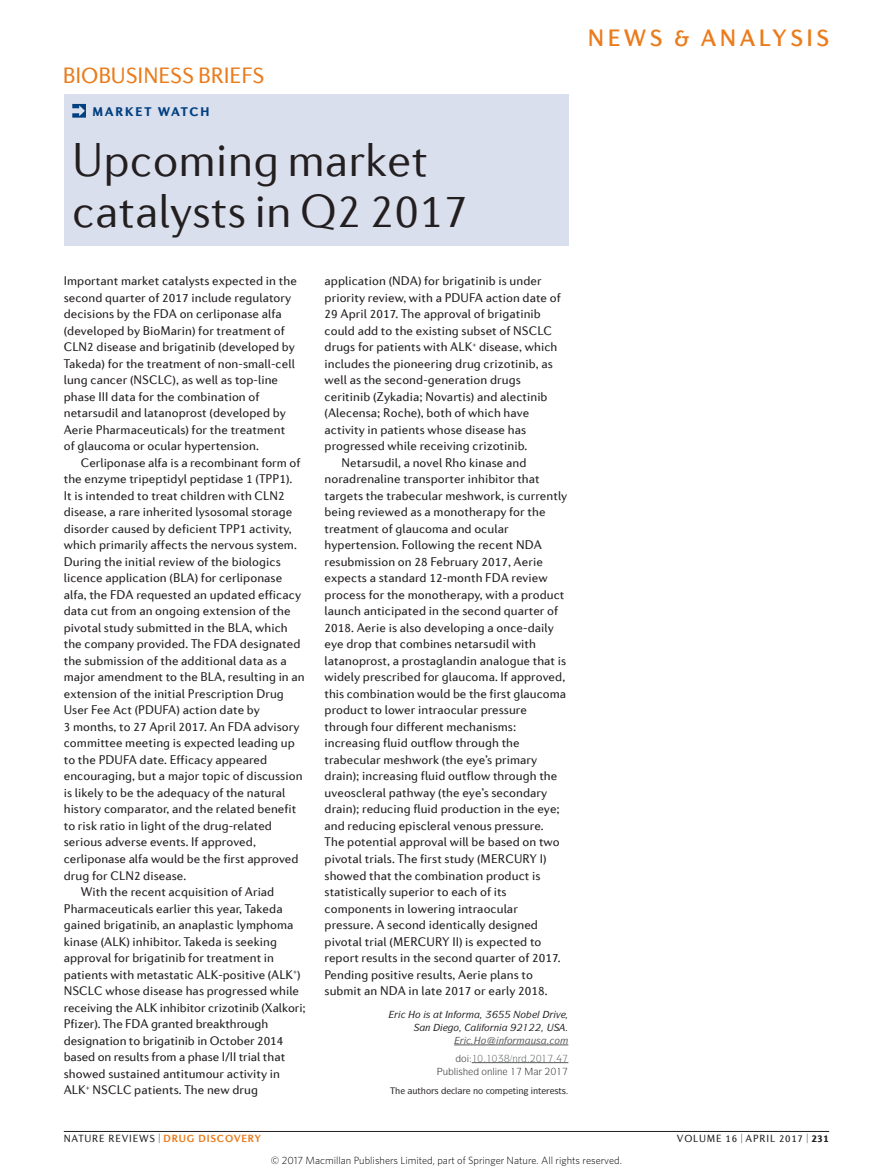
<style>
.page{position:relative;width:893px;height:1174px;background:#fff}
.page>*{position:absolute;margin:0;border:0;box-sizing:border-box;transform-origin:0 0}
.Title_large{font:300 48px/51px "Diverda Sans Com";color:#231f20}
.t1{font:500 24px "Diverda Sans Com";letter-spacing:.14em;color:#ea7c1d}
.Strap_reg{font:22.5px "Diverda Sans Com Regular 2";letter-spacing:-.005em;color:#ea7c1d}
.Bold_body_text{font:12.75px/16.5px "Diverda Sans Com Regular 2";letter-spacing:.005em;color:#231f20}
.Bold_body_first{font:12.75px/16.5px "Diverda Sans Com Regular 2";letter-spacing:.005em;color:#231f20}
.Strapline{font:900 12.75px "Diverda Sans Com";letter-spacing:.14em;color:#014081}
.t2{font:300 10.5px "Whitney";color:#000}
.Footer{font:10.5px "Diverda Sans Com Regular 2";letter-spacing:.075em;color:#231f20}
.Address{font:italic 500 9.75px "ITC Symbol Std";color:#231f20}
.Address-2{font:9.75px "ITC Symbol Std";color:#231f20}
.Smallprint_text{font:500 9px "ITC Symbol Std";color:#231f20}
.s1{font-family:"Diverda Sans Com"}
.s2{font-family:"Diverda Sans Com";font-weight:700;color:#ea7c1d}
.s3{font-family:"Diverda Sans Com";font-weight:900}
</style>
<div class="page">
<hr style="left:64px;top:1131px;width:765px;height:1px;background:#231f20">
<hr style="left:454px;top:1044px;width:114px;height:1px;background:#57585a">
<hr style="left:472px;top:1062px;width:96px;height:1px;background:#57585a">
<div style="left:64px;top:94px;width:504px;height:152px;background:#dadfed"></div>
<svg style="left:72px;top:104px;width:14px;height:14px"></svg>
<p class="Strap_reg" style="left:63px;top:63px;width:203px">BIOBUSINESS BRIEFS</p>
<p class="Strapline" style="left:92px;top:104px;width:119px">MARKET WATCH</p>
<p class="Title_large" style="left:72px;top:134px;width:397px">Upcoming market catalysts in Q2 2017</p>
<p class="Bold_body_first" style="left:64px;top:273px;width:235px">Important market catalysts expected in the second quarter of 2017 include regulatory decisions by the FDA on cerliponase alfa (developed by BioMarin) for treatment of CLN2 disease and brigatinib (developed by Takeda) for the treatment of non-small-cell lung cancer (NSCLC), as well as top-line phase III data for the combination of netarsudil and latanoprost (developed by Aerie Pharmaceuticals) for the treatment of glaucoma or ocular hypertension.</p>
<p class="Bold_body_text" style="left:64px;top:454px;width:242px;text-indent:17px">Cerliponase alfa is a recombinant form of the enzyme tripeptidyl peptidase 1 (TPP1).<br>It is intended to treat children with CLN2 disease, a rare inherited lysosomal storage disorder caused by deficient TPP1 activity, which primarily affects the nervous system.<br>During the initial review of the biologics licence application (BLA) for cerliponase alfa, the FDA requested an updated efficacy data cut from an ongoing extension of the pivotal study submitted in the BLA, which the company provided. The FDA designated the submission of the additional data as a major amendment to the BLA, resulting in an extension of the initial Prescription Drug User Fee Act (PDUFA) action date by<br><span class="s1">3 months, to 27 April 2017. An FDA advisory </span>committee meeting is expected leading up to the PDUFA date. Efficacy appeared encouraging, but a major topic of discussion is likely to be the adequacy of the natural history comparator, and the related benefit to risk ratio in light of the drug-related serious adverse events. If approved, cerliponase alfa would be the first approved drug for CLN2 disease.</p>
<p class="Bold_body_text" style="left:64px;top:883px;width:244px;text-indent:17px">With the recent acquisition of Ariad Pharmaceuticals earlier this year, Takeda gained brigatinib, an anaplastic lymphoma kinase (ALK) inhibitor. Takeda is seeking approval for brigatinib for treatment in patients with metastatic ALK-positive (ALK<sup>+</sup>)<br>NSCLC whose disease has progressed while receiving the ALK inhibitor crizotinib (Xalkori; Pfizer). The FDA granted breakthrough designation to brigatinib in October 2014 based on results from a phase I/II trial that showed sustained antitumour activity in ALK<sup>+</sup> NSCLC patients. The new drug</p>
<p class="Bold_body_text" style="left:325px;top:273px;width:238px">application (NDA) for brigatinib is under priority review, with a PDUFA action date of 29 April 2017. The approval of brigatinib could add to the existing subset of NSCLC drugs for patients with ALK<sup>+</sup> disease, which includes the pioneering drug crizotinib, as well as the second-generation drugs ceritinib (Zykadia; Novartis) and alectinib (Alecensa; Roche), both of which have activity in patients whose disease has progressed while receiving crizotinib.</p>
<p class="Bold_body_text" style="left:325px;top:454px;width:244px;text-indent:17px">Netarsudil, a novel Rho kinase and noradrenaline transporter inhibitor that targets the trabecular meshwork, is currently being reviewed as a monotherapy for the treatment of glaucoma and ocular hypertension. Following the recent NDA resubmission on 28 February 2017, Aerie expects a standard 12-month FDA review process for the monotherapy, with a product launch anticipated in the second quarter of 2018. Aerie is also developing a once-daily eye drop that combines netarsudil with latanoprost, a prostaglandin analogue that is widely prescribed for glaucoma. If approved, this combination would be the first glaucoma product to lower intraocular pressure through four different mechanisms: increasing fluid outflow through the trabecular meshwork (the eye’s primary drain); increasing fluid outflow through the uveoscleral pathway (the eye’s secondary drain); reducing fluid production in the eye; and reducing episcleral venous pressure.<br>The potential approval will be based on two pivotal trials. The first study (MERCURY I) showed that the combination product is statistically superior to each of its components in lowering intraocular pressure. A second identically designed pivotal trial (MERCURY II) is expected to report results in the second quarter of 2017.<br>Pending positive results, Aerie plans to submit an NDA in late 2017 or early 2018.</p>
<p class="Address" style="left:408px;top:1008px;width:55px">★□ ▲ ▼ ■□</p>
<p class="Address" style="left:476px;top:1021px;width:24px">●□■</p>
<p class="Address-2" style="left:443px;top:1065px;width:22px">◆ ●▲</p>
<p class="Address-2" style="left:481px;top:1065px;width:22px">□■● ■</p>
<p class="Smallprint_text" style="left:412px;top:1084px;width:28px">◆▼ □▲</p>
<p class="Smallprint_text" style="left:455px;top:1084px;width:41px">● ■□ □</p>
<p class="Smallprint_text" style="left:513px;top:1084px;width:30px">▼■ ■▼</p>
<p class="Smallprint_text" style="left:554px;top:1084px;width:13px">▲▼▲</p>
<h2 class="t1" style="left:588px;top:24px;width:243px">NEWS &amp; ANALYSIS</h2>
<p class="Footer" style="left:64px;top:1132px;width:199px">NATURE REVIEWS | <span class="s2">DRUG DISCOVERY</span></p>
<p class="Footer" style="left:677px;top:1132px;width:153px">VOLUME 16 | APRIL 2017 | <span class="s3">231</span></p>
<p class="t2" style="left:271px;top:1153px;width:352px">© 2017 Macmillan Publishers Limited, part of Springer Nature. All rights reserved.</p>
</div>
